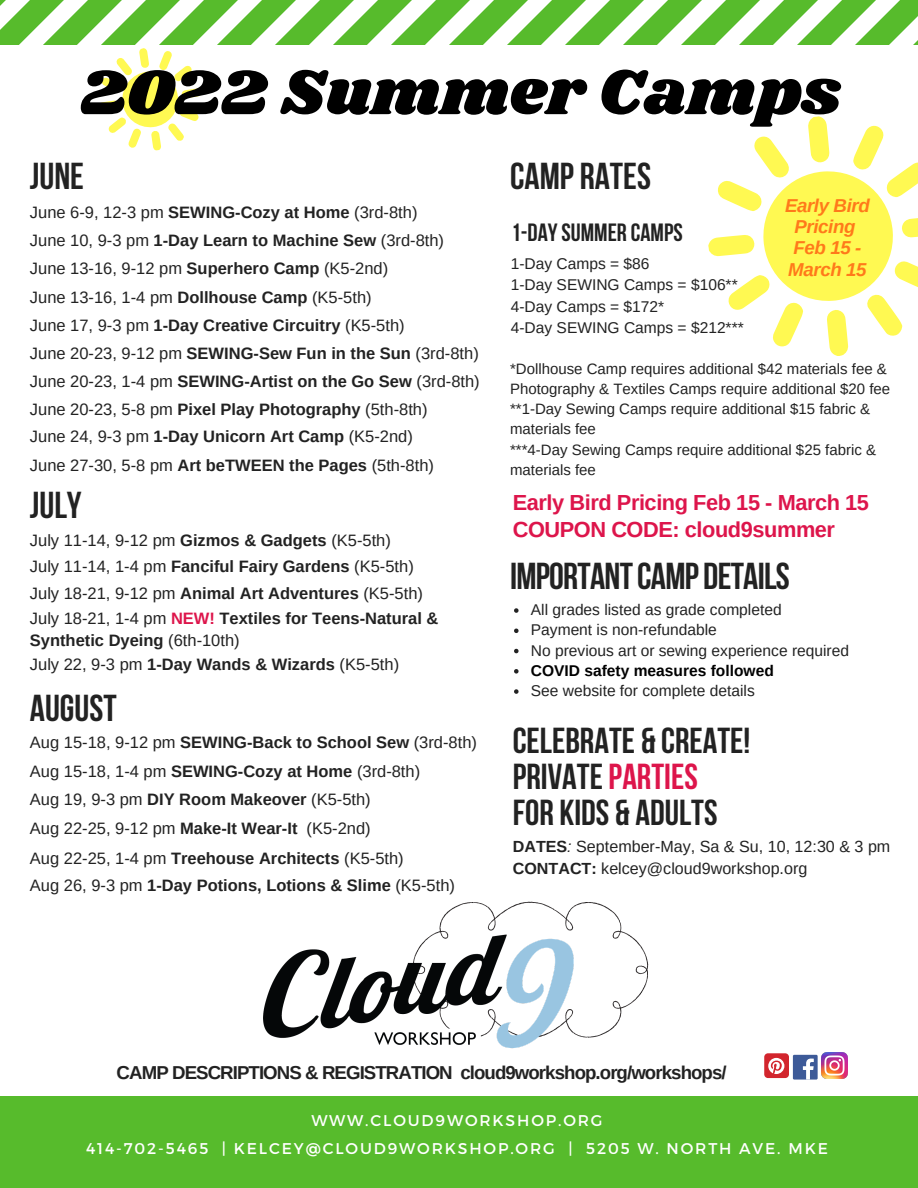
<style>
.page{position:relative;width:918px;height:1188px;background:#fff}
.page>*{position:absolute;margin:0;border:0;box-sizing:border-box;transform-origin:0 0}
.t1{font:66px "Shrikhand";color:#000}
.t2{font:700 37.35px "Bebas Neue";color:#222}
.t3{font:700 37.35px "Bebas Neue";letter-spacing:-.02em;color:#222}
.t4{font:700 36px "Bebas Neue";color:#222}
.t5{font:700 24.9px "Bebas Neue";color:#222}
.t6{font:700 21.75px "Arimo";letter-spacing:-.02em;color:#dd154b}
.t7{font:700 18.75px "Arimo";letter-spacing:-.05em;color:#222}
.t8{font:italic 700 18.75px/21.3px "Arimo";letter-spacing:-.02em;color:#ff791a;text-align:center}
.t9{font:16.5px "Arimo";color:#222}
.t10{font:700 16.5px/21.3px "Arimo";color:#222}
.t11{font:16.05px "Arimo";color:#222}
.t12{font:15.6px "Arimo";color:#222}
.t13{font:15.6px "Montserrat";letter-spacing:.12em;color:#fff}
.t14{font:700 15.6px "Arimo";color:#000}
.t15{font:15px/20.2px "Arimo";color:#222}
.s1{font-weight:700}
.s2{font-weight:400}
.s3{color:#dd154b}
.s4{font-style:italic}
</style>
<div class="page">
<div style="left:0;top:1096px;width:918px;height:92px;background:#57bb2c"></div>
<img style="left:263px;top:901px;width:386px;height:148px">
<div style="left:793px;top:1055px;width:25px;height:25px;background:#3d5a98"></div>
<svg style="left:803px;top:1059px;width:11px;height:21px"></svg>
<img style="left:821px;top:1053px;width:26px;height:26px">
<div style="left:764px;top:1053px;width:25px;height:25px;background:#d2252d;border-radius:4px"></div>
<svg style="left:768px;top:1058px;width:16px;height:16px"></svg>
<svg style="left:0;top:0;width:918px;height:356px"></svg>
<svg style="left:514px;top:608px;width:5px;height:5px"></svg>
<svg style="left:514px;top:629px;width:5px;height:4px"></svg>
<svg style="left:514px;top:649px;width:5px;height:4px"></svg>
<svg style="left:514px;top:669px;width:5px;height:5px"></svg>
<svg style="left:514px;top:689px;width:5px;height:5px"></svg>
<p class="t1" style="left:80px;top:46px;width:762px">2022 Summer Camps</p>
<p class="t2" style="left:30px;top:161px;width:56px">JUNE</p>
<p class="t9" style="left:30px;top:203px;width:389px">June 6-9, 12-3 pm <span class="s1">SEWING-Cozy at Home</span> (3rd-8th)</p>
<p class="t10" style="left:30px;top:230px;width:416px"><span class="s2">June 10, 9-3 pm</span> 1-Day Learn to Machine Sew <span class="s2">(3rd-8th)</span></p>
<p class="t9" style="left:30px;top:260px;width:360px">June 13-16, 9-12 pm <span class="s1">Superhero Camp</span> (K5-2nd)</p>
<p class="t9" style="left:30px;top:288px;width:343px">June 13-16, 1-4 pm <span class="s1">Dollhouse Camp</span> (K5-5th)</p>
<p class="t10" style="left:30px;top:314px;width:376px"><span class="s2">June 17, 9-3 pm</span> 1-Day Creative Circuitry <span class="s2">(K5-5th)</span></p>
<p class="t9" style="left:30px;top:344px;width:450px">June 20-23, 9-12 pm <span class="s1">SEWING-Sew Fun in the Sun</span> (3rd-8th)</p>
<p class="t9" style="left:30px;top:372px;width:451px">June 20-23, 1-4 pm <span class="s1">SEWING-Artist on the Go Sew</span> (3rd-8th)</p>
<p class="t9" style="left:30px;top:427px;width:385px">June 24, 9-3 pm <span class="s1">1-Day Unicorn Art Camp</span> (K5-2nd)</p>
<p class="t9" style="left:30px;top:400px;width:399px">June 20-23, 5-8 pm <span class="s1">Pixel Play Photography</span> (5th-8th)</p>
<p class="t9" style="left:30px;top:456px;width:406px">June 27-30, 5-8 pm <span class="s1">Art beTWEEN the Pages</span> (5th-8th)</p>
<p class="t2" style="left:30px;top:490px;width:53px">JULY</p>
<p class="t9" style="left:30px;top:531px;width:363px">July 11-14, 9-12 pm <span class="s1">Gizmos &amp; Gadgets</span> (K5-5th)</p>
<p class="t9" style="left:30px;top:557px;width:385px">July 11-14, 1-4 pm <span class="s1">Fanciful Fairy Gardens</span> (K5-5th)</p>
<p class="t9" style="left:30px;top:585px;width:395px">July 18-21, 9-12 pm <span class="s1">Animal Art Adventures</span> (K5-5th)</p>
<p class="t10" style="left:30px;top:608px;width:410px"><span class="s2">July 18-21, 1-4 pm</span> <span class="s3">NEW!</span> Textiles for Teens-Natural &amp;<br>Synthetic Dyeing <span class="s2">(6th-10th)</span></p>
<p class="t9" style="left:30px;top:655px;width:371px">July 22, 9-3 pm <span class="s1">1-Day Wands &amp; Wizards</span> (K5-5th)</p>
<p class="t2" style="left:30px;top:693px;width:88px">AUGUST</p>
<p class="t9" style="left:30px;top:733px;width:449px">Aug 15-18, 9-12 pm <span class="s1">SEWING-Back to School Sew</span> (3rd-8th)</p>
<p class="t9" style="left:30px;top:762px;width:392px">Aug 15-18, 1-4 pm <span class="s1">SEWING-Cozy at Home</span> (3rd-8th)</p>
<p class="t9" style="left:30px;top:790px;width:342px">Aug 19, 9-3 pm <span class="s1">DIY Room Makeover</span> (K5-5th)</p>
<p class="t9" style="left:30px;top:819px;width:342px">Aug 22-25, 9-12 pm <span class="s1">Make-It Wear-It</span> (K5-2nd)</p>
<p class="t9" style="left:30px;top:849px;width:375px">Aug 22-25, 1-4 pm <span class="s1">Treehouse Architects</span> (K5-5th)</p>
<p class="t10" style="left:30px;top:875px;width:427px"><span class="s2">Aug 26, 9-3 pm</span> 1-Day Potions, Lotions &amp; Slime <span class="s2">(K5-5th)</span></p>
<p class="t2" style="left:510px;top:161px;width:142px">CAMP RATES</p>
<p class="t8" style="left:785px;top:195px;width:86px">Early Bird<br>Pricing</p>
<p class="t8" style="left:788px;top:237px;width:80px;text-align:left">Feb 15 -<br>March 15</p>
<p class="t5" style="left:511px;top:223px;width:173px">1-DAYSUMMER CAMPS</p>
<p class="t12" style="left:511px;top:255px;width:140px">1-Day Camps = $86</p>
<p class="t12" style="left:511px;top:276px;width:228px">1-Day SEWING Camps = $106**</p>
<p class="t12" style="left:511px;top:297px;width:155px">4-Day Camps = $172*</p>
<p class="t12" style="left:511px;top:319px;width:235px">4-Day SEWING Camps = $212***</p>
<p class="t15" style="left:510px;top:358px;width:382px">*Dollhouse Camp requires additional $42 materials fee &amp;<br>Photography &amp; Textiles Camps require additional $20 fee</p>
<p class="t15" style="left:510px;top:399px;width:362px">**1-Day Sewing Camps require additional $15 fabric &amp; materials fee</p>
<p class="t15" style="left:510px;top:439px;width:367px">***4-Day Sewing Camps require additional $25 fabric &amp;</p>
<p class="t15" style="left:510px;top:460px;width:87px">materials fee</p>
<p class="t6" style="left:513px;top:490px;width:358px">Early Bird Pricing Feb 15 - March 15</p>
<p class="t6" style="left:513px;top:517px;width:324px">COUPON CODE: cloud9summer</p>
<p class="t3" style="left:510px;top:561px;width:281px">IMPORTANTCAMP DETAILS</p>
<p class="t12" style="left:531px;top:601px;width:252px">All grades listed as grade completed</p>
<p class="t12" style="left:531px;top:621px;width:187px">Payment is non-refundable</p>
<p class="t12" style="left:531px;top:641px;width:320px">No previous art or sewing experience required</p>
<p class="t14" style="left:531px;top:662px;width:244px">COVID safety measures followed</p>
<p class="t12" style="left:531px;top:682px;width:225px">See website for complete details</p>
<p class="t4" style="left:513px;top:726px;width:239px">CELEBRATE &amp; CREATE!</p>
<p class="t4" style="left:513px;top:762px;width:187px">PRIVATE<span class="s3">PARTIES</span></p>
<p class="t4" style="left:513px;top:798px;width:206px">FOR KIDS &amp; ADULTS</p>
<p class="t11" style="left:513px;top:838px;width:379px"><span class="s1">DATES</span><span class="s4">:</span> September-May, Sa &amp; Su, 10, 12:30 &amp; 3 pm</p>
<p class="t11" style="left:513px;top:859px;width:296px"><span class="s1">CONTACT:</span> kelcey@cloud9workshop.org</p>
<p class="t7" style="left:117px;top:1062px;width:612px">CAMP DESCRIPTIONS &amp; REGISTRATION cloud9workshop.org/workshops/</p>
<p class="t13" style="left:311px;top:1111px;width:293px">WWW.CLOUD9WORKSHOP.ORG</p>
<p class="t13" style="left:86px;top:1139px;width:743px">414-702-5465 | KELCEY@CLOUD9WORKSHOP.ORG | 5205 W. NORTH AVE. MKE</p>
</div>
